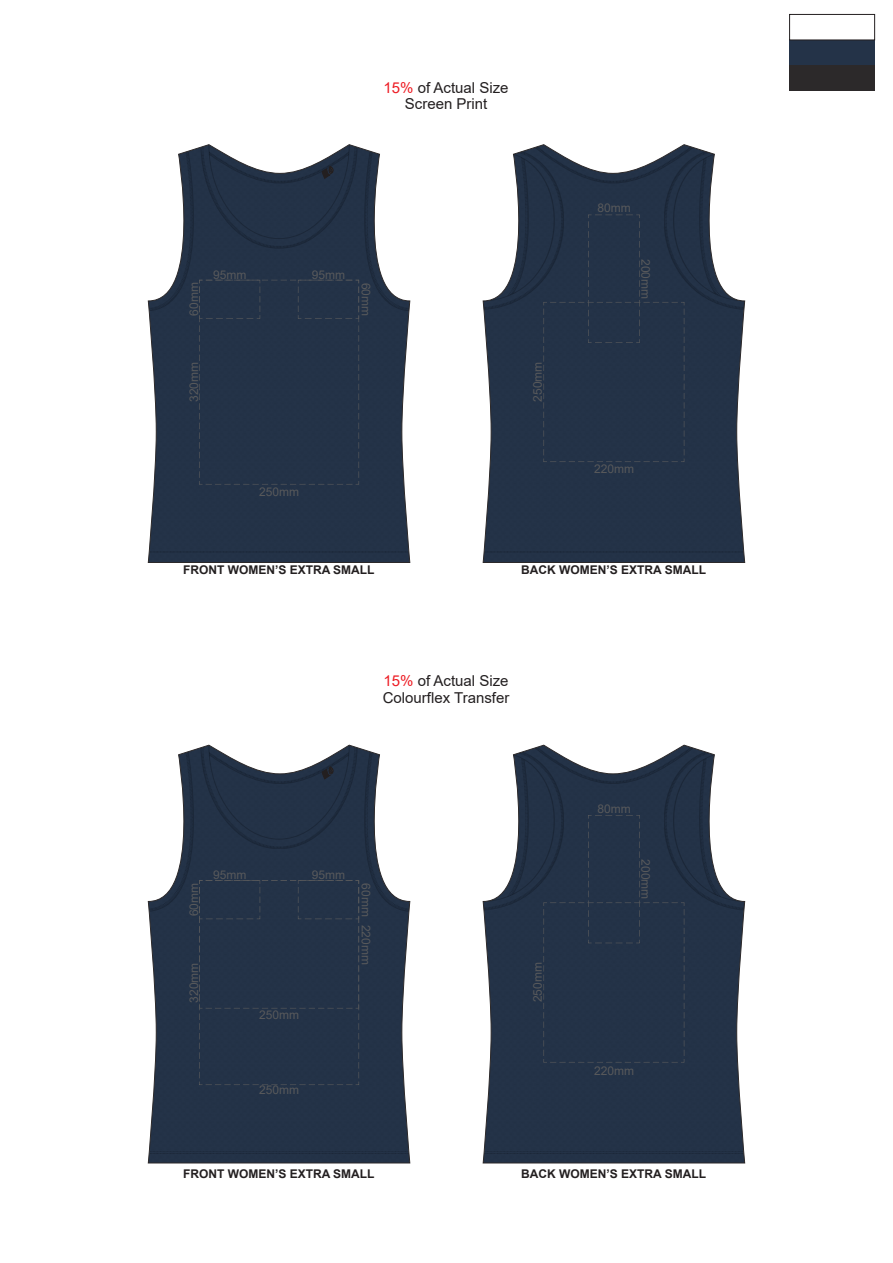
<style>
.page{position:relative;width:893px;height:1263px;background:#fff}
.page>*{position:absolute;margin:0;border:0;box-sizing:border-box;transform-origin:0 0}
.t1{font:15px/16.8px "Arial";color:#231f20;text-align:center}
.t2{font:12px "Arial";color:#58595b}
.t3{font:700 12px "Arial";color:#231f20}
.s1{color:#ed1c24}
</style>
<div class="page">
<svg style="left:148px;top:145px;width:262px;height:418px"></svg>
<div style="left:199px;top:280px;width:160px;height:204px;background:#233247"></div>
<div style="left:483px;top:462px;width:262px;height:101px;background:#233247"></div>
<svg style="left:483px;top:145px;width:262px;height:317px"></svg>
<svg style="left:148px;top:745px;width:262px;height:418px"></svg>
<div style="left:483px;top:1062px;width:262px;height:101px;background:#233247"></div>
<svg style="left:483px;top:745px;width:262px;height:317px"></svg>
<div style="left:199px;top:880px;width:160px;height:205px;background:#233247"></div>
<div style="left:790px;top:40px;width:85px;height:25px;background:#243348"></div>
<div style="left:790px;top:65px;width:85px;height:25px;background:#2c292a"></div>
<div style="left:789px;top:14px;width:86px;height:26px;background:#fff;border:1px solid #231f20"></div>
<p class="t1" style="left:384px;top:79px;width:127px"><span class="s1">15%</span> of Actual Size<br>Screen Print</p>
<p class="t2" style="left:213px;top:266px;width:35px">95mm</p>
<p class="t2" style="left:312px;top:266px;width:35px">95mm</p>
<p class="t2" style="left:186px;top:316px;width:35px;rotate:-90deg">60mm</p>
<p class="t2" style="left:374px;top:283px;width:35px;rotate:90deg">60mm</p>
<p class="t2" style="left:186px;top:402px;width:42px;rotate:-90deg">320mm</p>
<p class="t2" style="left:259px;top:483px;width:42px">250mm</p>
<p class="t2" style="left:529px;top:402px;width:42px;rotate:-90deg">250mm</p>
<p class="t2" style="left:597px;top:200px;width:35px">80mm</p>
<p class="t2" style="left:654px;top:259px;width:42px;rotate:90deg">200mm</p>
<p class="t2" style="left:594px;top:460px;width:42px">220mm</p>
<p class="t3" style="left:183px;top:561px;width:193px">FRONT WOMEN’S EXTRA SMALL</p>
<p class="t3" style="left:521px;top:561px;width:186px">BACK WOMEN’S EXTRA SMALL</p>
<p class="t1" style="left:383px;top:672px;width:128px;text-align:left"><span class="s1">15%</span> of Actual Size<br>Colourflex Transfer</p>
<p class="t2" style="left:213px;top:867px;width:35px">95mm</p>
<p class="t2" style="left:312px;top:867px;width:35px">95mm</p>
<p class="t2" style="left:186px;top:916px;width:35px;rotate:-90deg">60mm</p>
<p class="t2" style="left:374px;top:883px;width:35px;rotate:90deg">60mm</p>
<p class="t2" style="left:186px;top:1002px;width:42px;rotate:-90deg">320mm</p>
<p class="t2" style="left:259px;top:1007px;width:42px">250mm</p>
<p class="t2" style="left:259px;top:1082px;width:42px">250mm</p>
<p class="t2" style="left:374px;top:924px;width:42px;rotate:90deg">220mm</p>
<p class="t2" style="left:529px;top:1002px;width:42px;rotate:-90deg">250mm</p>
<p class="t2" style="left:597px;top:800px;width:35px">80mm</p>
<p class="t2" style="left:654px;top:859px;width:42px;rotate:90deg">200mm</p>
<p class="t2" style="left:594px;top:1062px;width:42px">220mm</p>
<p class="t3" style="left:183px;top:1165px;width:193px">FRONT WOMEN’S EXTRA SMALL</p>
<p class="t3" style="left:521px;top:1165px;width:186px">BACK WOMEN’S EXTRA SMALL</p>
</div>
